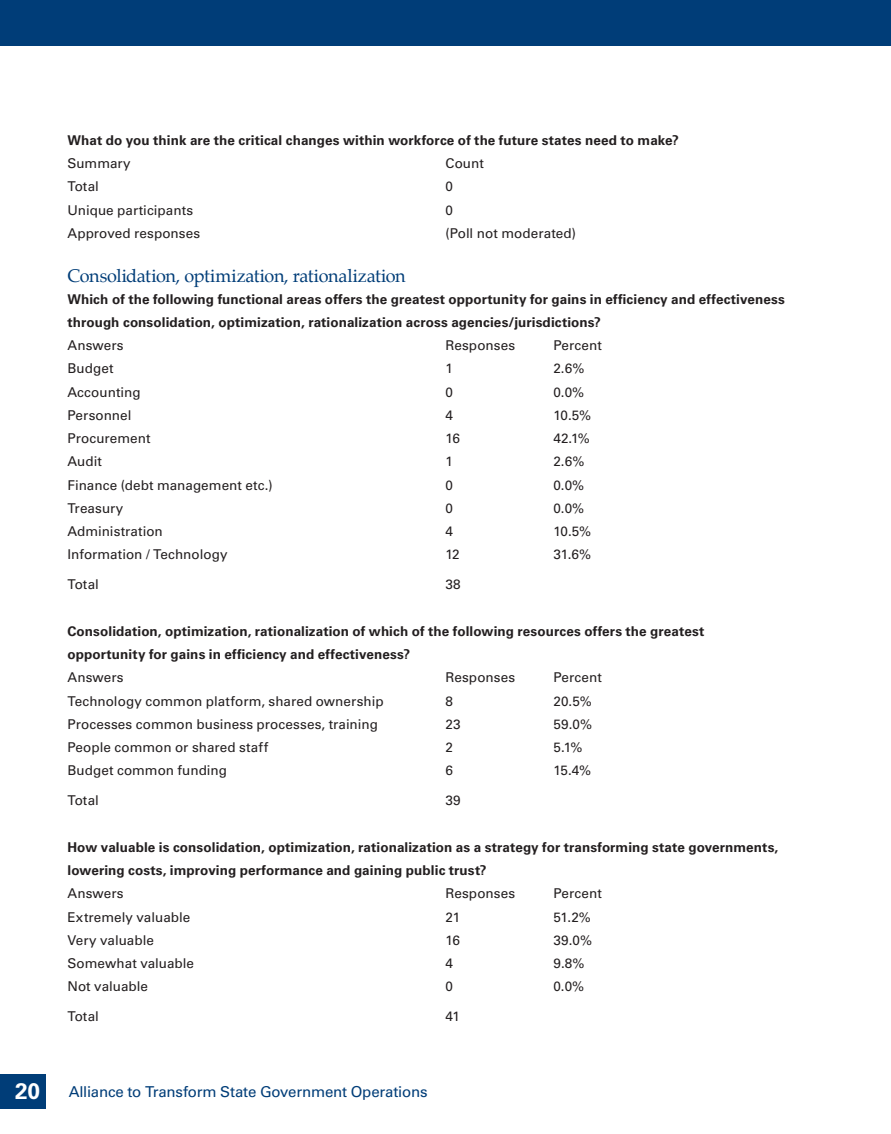
<style>
.page{position:relative;width:891px;height:1134px;background:#fff}
.page>*{position:absolute;margin:0;border:0;box-sizing:border-box;transform-origin:0 0}
.t1{font:700 22.5px "Univers LT Std";color:#fff}
.subhead_level_2b{font:18px "Palatino";letter-spacing:-.02em;color:#003d78}
.t2{font:15px "Univers LT Std";letter-spacing:-.01em;color:#003d78}
.Table_text{font:13.5px "Univers LT Std";letter-spacing:.005em;color:#231f20}
.Table_text-2{font:700 13.5px "Univers LT Std";letter-spacing:.005em;color:#231f20}
</style>
<div class="page">
<div style="left:0;top:1074px;width:46px;height:34px;background:#003d78"></div>
<div style="left:0;top:0;width:891px;height:46px;background:#003d78"></div>
<p class="Table_text-2" style="left:68px;top:132px;width:613px">What do you think are the critical changes within workforce of the future states need to make?</p>
<p class="Table_text" style="left:68px;top:155px;width:65px">Summary</p>
<p class="Table_text" style="left:446px;top:155px;width:40px">Count</p>
<p class="Table_text" style="left:68px;top:178px;width:33px">Total</p>
<p class="Table_text" style="left:446px;top:178px;width:9px">0</p>
<p class="Table_text" style="left:68px;top:202px;width:127px">Unique participants</p>
<p class="Table_text" style="left:445px;top:202px;width:9px">0</p>
<p class="Table_text" style="left:68px;top:225px;width:134px">Approved responses</p>
<p class="Table_text" style="left:446px;top:225px;width:132px">(Poll not moderated)</p>
<p class="subhead_level_2b" style="left:68px;top:261px;width:340px">Consolidation, optimization, rationalization</p>
<p class="Table_text-2" style="left:68px;top:291px;width:719px">Which of the following functional areas offers the greatest opportunity for gains in efficiency and effectiveness</p>
<p class="Table_text-2" style="left:68px;top:314px;width:535px">through consolidation, optimization, rationalization across agencies/jurisdictions?</p>
<p class="Table_text" style="left:68px;top:337px;width:58px">Answers</p>
<p class="Table_text" style="left:445px;top:337px;width:71px">Responses</p>
<p class="Table_text" style="left:554px;top:337px;width:50px">Percent</p>
<p class="Table_text" style="left:68px;top:361px;width:48px">Budget</p>
<p class="Table_text" style="left:446px;top:361px;width:9px">1</p>
<p class="Table_text" style="left:553px;top:361px;width:32px">2.6%</p>
<p class="Table_text" style="left:68px;top:384px;width:75px">Accounting</p>
<p class="Table_text" style="left:445px;top:384px;width:9px">0</p>
<p class="Table_text" style="left:553px;top:384px;width:32px">0.0%</p>
<p class="Table_text" style="left:68px;top:407px;width:66px">Personnel</p>
<p class="Table_text" style="left:446px;top:407px;width:9px">4</p>
<p class="Table_text" style="left:553px;top:407px;width:39px">10.5%</p>
<p class="Table_text" style="left:68px;top:430px;width:85px">Procurement</p>
<p class="Table_text" style="left:445px;top:430px;width:16px">16</p>
<p class="Table_text" style="left:553px;top:430px;width:38px">42.1%</p>
<p class="Table_text" style="left:68px;top:454px;width:36px">Audit</p>
<p class="Table_text" style="left:445px;top:454px;width:9px">1</p>
<p class="Table_text" style="left:554px;top:454px;width:32px">2.6%</p>
<p class="Table_text" style="left:68px;top:477px;width:207px">Finance (debt management etc.)</p>
<p class="Table_text" style="left:445px;top:477px;width:9px">0</p>
<p class="Table_text" style="left:553px;top:477px;width:32px">0.0%</p>
<p class="Table_text" style="left:68px;top:500px;width:57px">Treasury</p>
<p class="Table_text" style="left:446px;top:500px;width:9px">0</p>
<p class="Table_text" style="left:554px;top:500px;width:32px">0.0%</p>
<p class="Table_text" style="left:68px;top:523px;width:97px">Administration</p>
<p class="Table_text" style="left:445px;top:523px;width:9px">4</p>
<p class="Table_text" style="left:553px;top:523px;width:39px">10.5%</p>
<p class="Table_text" style="left:68px;top:547px;width:162px">Information / Technology</p>
<p class="Table_text" style="left:445px;top:547px;width:16px">12</p>
<p class="Table_text" style="left:553px;top:547px;width:39px">31.6%</p>
<p class="Table_text" style="left:68px;top:577px;width:33px">Total</p>
<p class="Table_text" style="left:446px;top:577px;width:17px">38</p>
<p class="Table_text-2" style="left:68px;top:623px;width:638px">Consolidation, optimization, rationalization of which of the following resources offers the greatest</p>
<p class="Table_text-2" style="left:68px;top:646px;width:344px">opportunity for gains in efficiency and effectiveness?</p>
<p class="Table_text" style="left:68px;top:670px;width:58px">Answers</p>
<p class="Table_text" style="left:445px;top:670px;width:71px">Responses</p>
<p class="Table_text" style="left:554px;top:670px;width:50px">Percent</p>
<p class="Table_text" style="left:68px;top:693px;width:318px">Technology common platform, shared ownership</p>
<p class="Table_text" style="left:446px;top:693px;width:9px">8</p>
<p class="Table_text" style="left:554px;top:693px;width:40px">20.5%</p>
<p class="Table_text" style="left:68px;top:716px;width:312px">Processes common business processes, training</p>
<p class="Table_text" style="left:446px;top:716px;width:17px">23</p>
<p class="Table_text" style="left:554px;top:716px;width:40px">59.0%</p>
<p class="Table_text" style="left:68px;top:739px;width:202px">People common or shared staff</p>
<p class="Table_text" style="left:446px;top:739px;width:9px">2</p>
<p class="Table_text" style="left:554px;top:739px;width:30px">5.1%</p>
<p class="Table_text" style="left:68px;top:763px;width:161px">Budget common funding</p>
<p class="Table_text" style="left:445px;top:763px;width:9px">6</p>
<p class="Table_text" style="left:553px;top:763px;width:39px">15.4%</p>
<p class="Table_text" style="left:68px;top:793px;width:33px">Total</p>
<p class="Table_text" style="left:446px;top:793px;width:17px">39</p>
<p class="Table_text-2" style="left:68px;top:839px;width:712px">How valuable is consolidation, optimization, rationalization as a strategy for transforming state governments,</p>
<p class="Table_text-2" style="left:68px;top:862px;width:421px">lowering costs, improving performance and gaining public trust?</p>
<p class="Table_text" style="left:68px;top:886px;width:58px">Answers</p>
<p class="Table_text" style="left:445px;top:886px;width:71px">Responses</p>
<p class="Table_text" style="left:554px;top:886px;width:50px">Percent</p>
<p class="Table_text" style="left:68px;top:909px;width:124px">Extremely valuable</p>
<p class="Table_text" style="left:445px;top:909px;width:16px">21</p>
<p class="Table_text" style="left:553px;top:909px;width:39px">51.2%</p>
<p class="Table_text" style="left:68px;top:932px;width:88px">Very valuable</p>
<p class="Table_text" style="left:445px;top:932px;width:16px">16</p>
<p class="Table_text" style="left:553px;top:932px;width:40px">39.0%</p>
<p class="Table_text" style="left:68px;top:955px;width:128px">Somewhat valuable</p>
<p class="Table_text" style="left:445px;top:955px;width:9px">4</p>
<p class="Table_text" style="left:553px;top:955px;width:33px">9.8%</p>
<p class="Table_text" style="left:68px;top:979px;width:82px">Not valuable</p>
<p class="Table_text" style="left:445px;top:979px;width:9px">0</p>
<p class="Table_text" style="left:553px;top:979px;width:32px">0.0%</p>
<p class="Table_text" style="left:68px;top:1009px;width:33px">Total</p>
<p class="Table_text" style="left:446px;top:1009px;width:16px">41</p>
<h1 class="t1" style="left:15px;top:1078px;width:26px">20</h1>
<p class="t2" style="left:69px;top:1083px;width:360px">Alliance to Transform State Government Operations</p>
</div>
